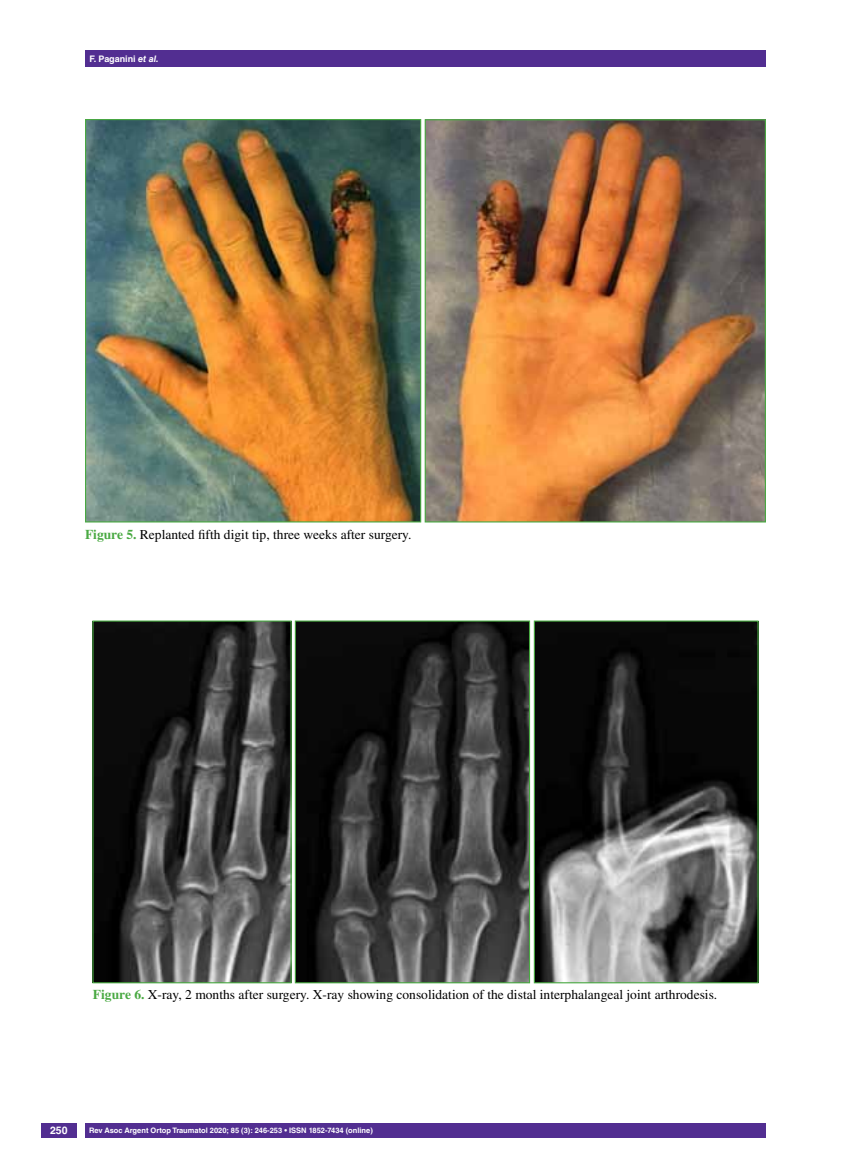
<style>
.page{position:relative;width:851px;height:1170px;background:#fff}
.page>*{position:absolute;margin:0;border:0;box-sizing:border-box;transform-origin:0 0}
.t1{font:13.5px "Times LT Std";color:#000}
.t2{font:700 10.5px "Helvetica LT Std";color:#fff}
.t3{font:700 9px "Helvetica LT Std";color:#fff}
.t4{font:700 7.5px "Helvetica LT Std";color:#fff}
.s1{font-style:italic}
.s2{font-weight:700;color:#49a942}
</style>
<div class="page">
<div style="left:41px;top:1123px;width:36px;height:14px;background:#522e91"></div>
<div style="left:85px;top:50px;width:680px;height:17px;background:#522e91"></div>
<div style="left:85px;top:1123px;width:680px;height:14px;background:#522e91"></div>
<img style="left:87px;top:121px;width:332px;height:399px">
<div style="left:85px;top:119px;width:336px;height:403px;border:1px solid #49a942"></div>
<img style="left:426px;top:121px;width:337px;height:399px">
<div style="left:424px;top:119px;width:341px;height:403px;border:1px solid #49a942"></div>
<img style="left:94px;top:622px;width:195px;height:359px">
<div style="left:92px;top:620px;width:199px;height:363px;border:1px solid #49a942"></div>
<img style="left:297px;top:622px;width:231px;height:359px">
<div style="left:295px;top:620px;width:235px;height:363px;border:1px solid #49a942"></div>
<img style="left:535px;top:622px;width:221px;height:359px">
<div style="left:533px;top:620px;width:225px;height:363px;border:1px solid #49a942"></div>
<p class="t3" style="left:89px;top:53px;width:71px">F. Paganini <span class="s1">et al.</span></p>
<p class="t1" style="left:85px;top:526px;width:328px"><span class="s2">Figure 5.</span> Replanted fifth digit tip, three weeks after surgery.</p>
<p class="t1" style="left:93px;top:986px;width:625px"><span class="s2">Figure 6.</span> X-ray, 2 months after surgery. X-ray showing consolidation of the distal interphalangeal joint arthrodesis.</p>
<p class="t2" style="left:50px;top:1124px;width:19px">250</p>
<p class="t4" style="left:89px;top:1125px;width:285px">Rev Asoc Argent Ortop Traumatol 2020; 85 (3): 246-253 • ISSN 1852-7434 (online)</p>
</div>
